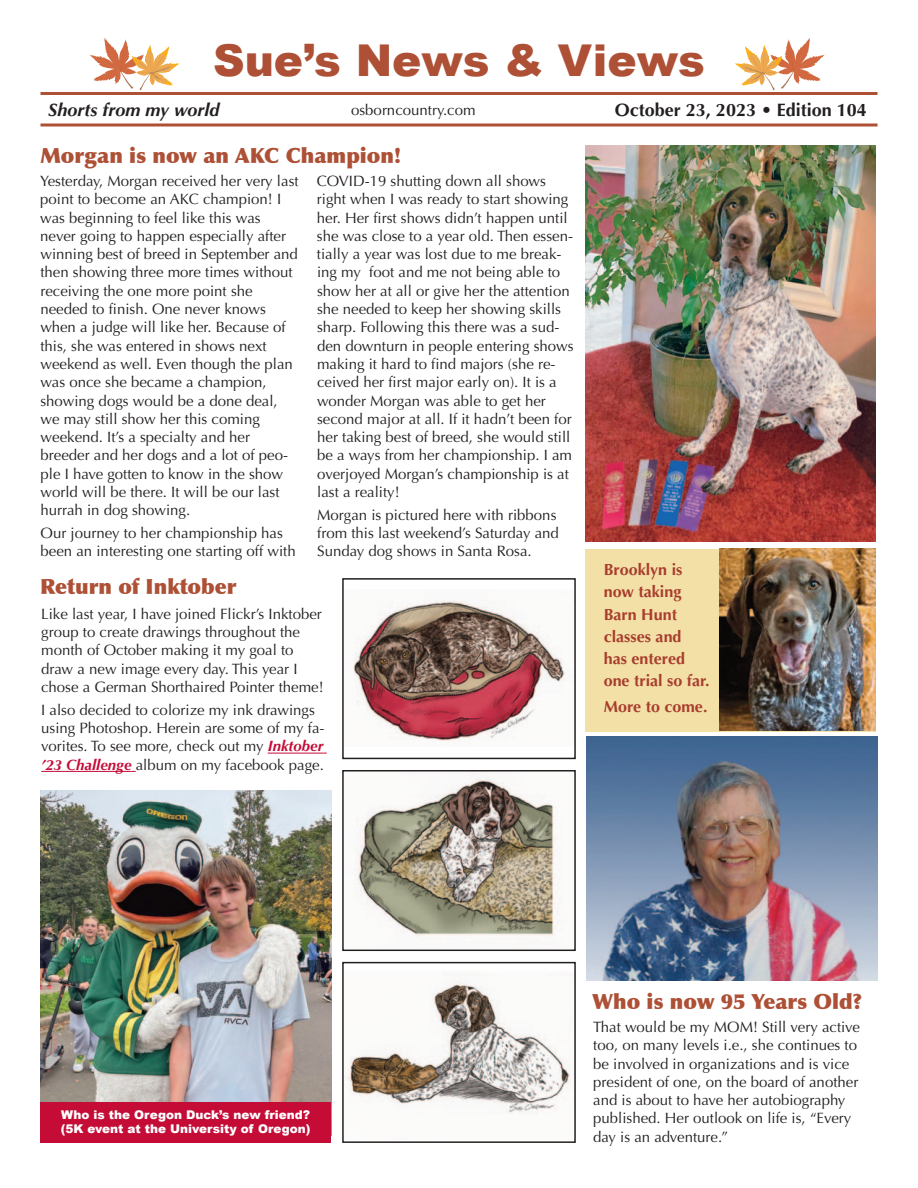
<style>
.page{position:relative;width:918px;height:1188px;background:#fff}
.page>*{position:absolute;margin:0;border:0;box-sizing:border-box;transform-origin:0 0}
.t1{font:900 43.8px "Arial";color:#ad5035}
.t2{font:900 21px "Optima";color:#ad5035}
.t3{font:700 18px "Optima";color:#231f20}
.t4{font:italic 700 18px "Optima";color:#231f20}
.t5{font:700 16.05px/22px "Optima";color:#a93d2e}
.t6{font:15px/18.3px "Optima";color:#231f20}
.t7{font:15px "Optima";color:#231f20}
.t8{font:900 12px "Arial";color:#fff}
.s1{font-weight:700;font-style:italic;color:#c40c37}
</style>
<div class="page">
<hr style="left:40px;top:92px;width:838px;height:3px;background:#ad5035">
<hr style="left:40px;top:123px;width:838px;height:3px;background:#ad5035">
<svg style="left:89px;top:38px;width:91px;height:52px"></svg>
<svg style="left:735px;top:38px;width:90px;height:52px"></svg>
<hr style="left:268px;top:753px;width:56px;height:1px;background:#c40c37">
<hr style="left:41px;top:771px;width:91px;height:1px;background:#c40c37">
<img style="left:585px;top:145px;width:291px;height:397px">
<img style="left:347px;top:975px;width:226px;height:139px">
<div style="left:342px;top:962px;width:234px;height:181px;border:2px solid #231f20"></div>
<img style="left:355px;top:774px;width:202px;height:163px">
<div style="left:342px;top:770px;width:234px;height:181px;border:2px solid #231f20"></div>
<img style="left:353px;top:600px;width:216px;height:141px">
<div style="left:342px;top:578px;width:234px;height:181px;border:2px solid #231f20"></div>
<img style="left:587px;top:737px;width:290px;height:243px">
<img style="left:40px;top:790px;width:291px;height:313px">
<div style="left:40px;top:1103px;width:291px;height:40px;background:#c40c37"></div>
<div style="left:585px;top:549px;width:291px;height:183px;background:#f2e0a7"></div>
<img style="left:719px;top:548px;width:157px;height:183px">
<p class="t1" style="left:213px;top:28px;width:493px">Sue’s News &amp; Views</p>
<p class="t4" style="left:48px;top:102px;width:173px">Shorts from my world</p>
<p class="t7" style="left:351px;top:104px;width:126px">osborncountry.com</p>
<p class="t3" style="left:615px;top:102px;width:254px">October 23, 2023 • Edition 104</p>
<p class="t2" style="left:40px;top:142px;width:362px">Morgan is now an AKC Champion!</p>
<p class="t6" style="left:40px;top:172px;width:260px">Yesterday, Morgan received her very last point to become an AKC champion! I was beginning to feel like this was never going to happen especially after winning best of breed in September and then showing three more times without receiving the one more point she needed to finish. One never knows when a judge will like her. Because of this, she was entered in shows next weekend as well. Even though the plan was once she became a champion, showing dogs would be a done deal, we may still show her this coming weekend. It’s a specialty and her breeder and her dogs and a lot of peo&shy;ple I have gotten to know in the show world will be there. It will be our last hurrah in dog showing.</p>
<p class="t6" style="left:41px;top:524px;width:257px">Our journey to her championship has been an interesting one starting off with</p>
<p class="t6" style="left:317px;top:172px;width:258px">COVID-19 shutting down all shows right when I was ready to start showing her. Her first shows didn’t happen until she was close to a year old. Then essen&shy;tially a year was lost due to me break&shy;ing my foot and me not being able to show her at all or give her the attention she needed to keep her showing skills sharp. Following this there was a sud&shy;den downturn in people entering shows making it hard to find majors (she re&shy;ceived her first major early on). It is a wonder Morgan was able to get her second major at all. If it hadn’t been for her taking best of breed, she would still be a ways from her championship. I am overjoyed Morgan’s championship is at last a reality!</p>
<p class="t6" style="left:317px;top:506px;width:243px">Morgan is pictured here with ribbons from this last weekend’s Saturday and<br>Sunday dog shows in Santa Rosa.</p>
<p class="t2" style="left:40px;top:574px;width:198px">Return of Inktober</p>
<p class="t6" style="left:41px;top:605px;width:284px">Like last year, I have joined Flickr’s Inktober group to create drawings throughout the month of October making it my goal to draw a new image every day. This year I chose a German Shorthaired Pointer theme!</p>
<p class="t6" style="left:41px;top:701px;width:285px">I also decided to colorize my ink drawings using Photoshop. Herein are some of my fa&shy;vorites. To see more, check out my <span class="s1">Inktober ’23 Challenge</span> album on my facebook page.</p>
<p class="t5" style="left:604px;top:561px;width:107px">Brooklyn is now taking<br>Barn Hunt classes and<br>has entered one trial so far.</p>
<p class="t5" style="left:604px;top:697px;width:105px">More to come.</p>
<p class="t8" style="left:61px;top:1106px;width:251px">Who is the Oregon Duck’s new friend?</p>
<p class="t8" style="left:61px;top:1120px;width:251px">(5K event at the University of Oregon)</p>
<p class="t2" style="left:592px;top:989px;width:271px">Who is now 95 Years Old?</p>
<p class="t6" style="left:593px;top:1018px;width:268px">That would be my MOM! Still very active too, on many levels i.e., she continues to be involved in organizations and is vice president of one, on the board of another and is about to have her autobiography published. Her outlook on life is, “Every day is an adventure.”</p>
</div>
